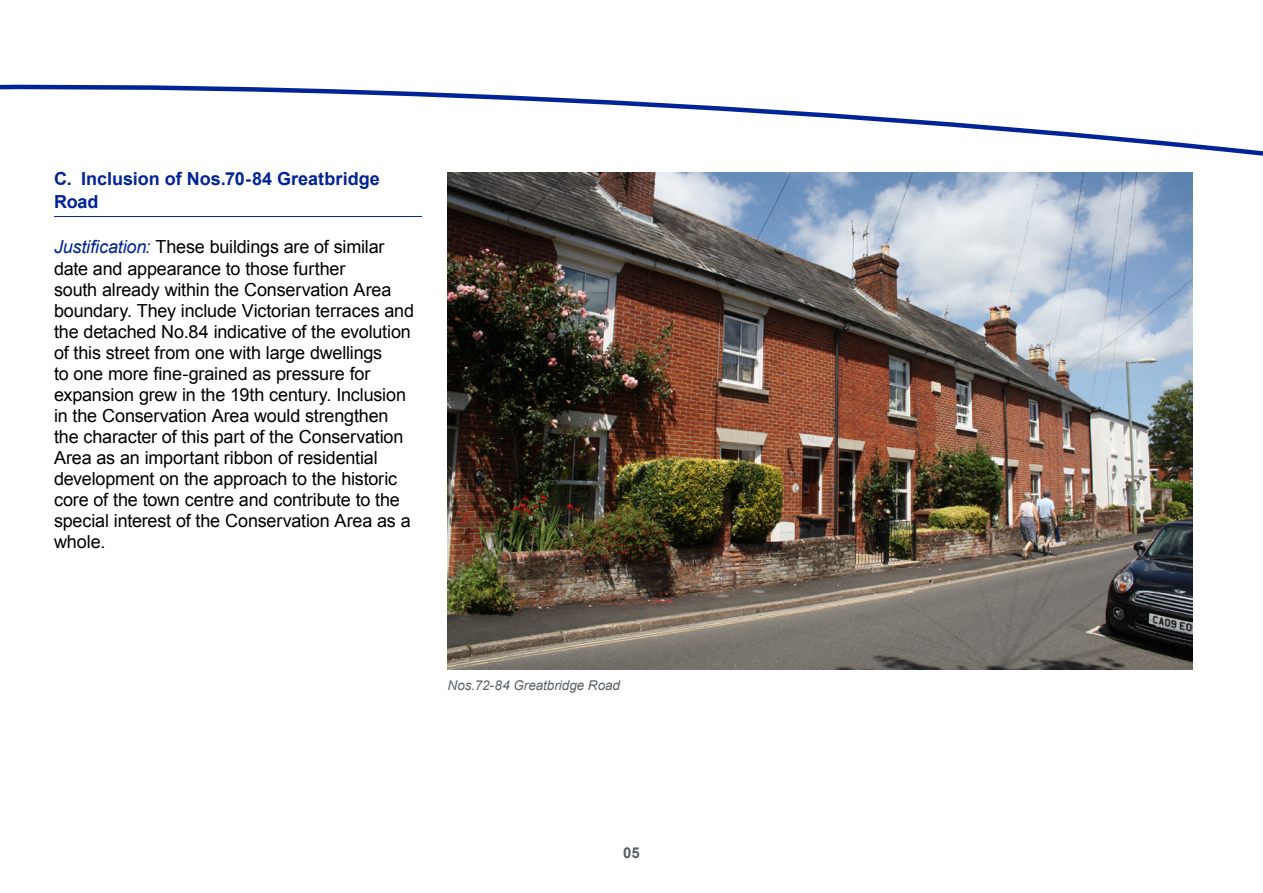
<style>
.page{position:relative;width:1263px;height:893px;background:#fff}
.page>*{position:absolute;margin:0;border:0;box-sizing:border-box;transform-origin:0 0}
.t1{font:18px/21.1px "Arial";letter-spacing:-.01em;color:#000}
.t2{font:700 18px/22.5px "Arial";color:#002395}
.t3{font:700 15px "Arial";color:#5b6064}
.t4{font:italic 13.5px "Arial";letter-spacing:-.005em;color:#5b6064}
.s1{font-style:italic;color:#002395}
</style>
<div class="page">
<svg style="left:0;top:84px;width:1263px;height:72px"></svg>
<hr style="left:54px;top:216px;width:368px;height:1px;background:#002395">
<img style="left:447px;top:172px;width:746px;height:498px">
<p class="t2" style="left:54px;top:168px;width:327px">C. Inclusion of Nos.70-84 Greatbridge<br>Road</p>
<p class="t1" style="left:54px;top:236px;width:362px"><span class="s1">Justification:</span> These buildings are of similar date and appearance to those further<br>south already within the Conservation Area boundary. They include Victorian terraces and the detached No.84 indicative of the evolution of this street from one with large dwellings<br>to one more fine-grained as pressure for expansion grew in the 19th century. Inclusion in the Conservation Area would strengthen the character of this part of the Conservation Area as an important ribbon of residential development on the approach to the historic core of the town centre and contribute to the special interest of the Conservation Area as a whole.</p>
<p class="t4" style="left:447px;top:677px;width:174px">Nos.72-84 Greatbridge Road</p>
<p class="t3" style="left:623px;top:843px;width:18px">05</p>
</div>
